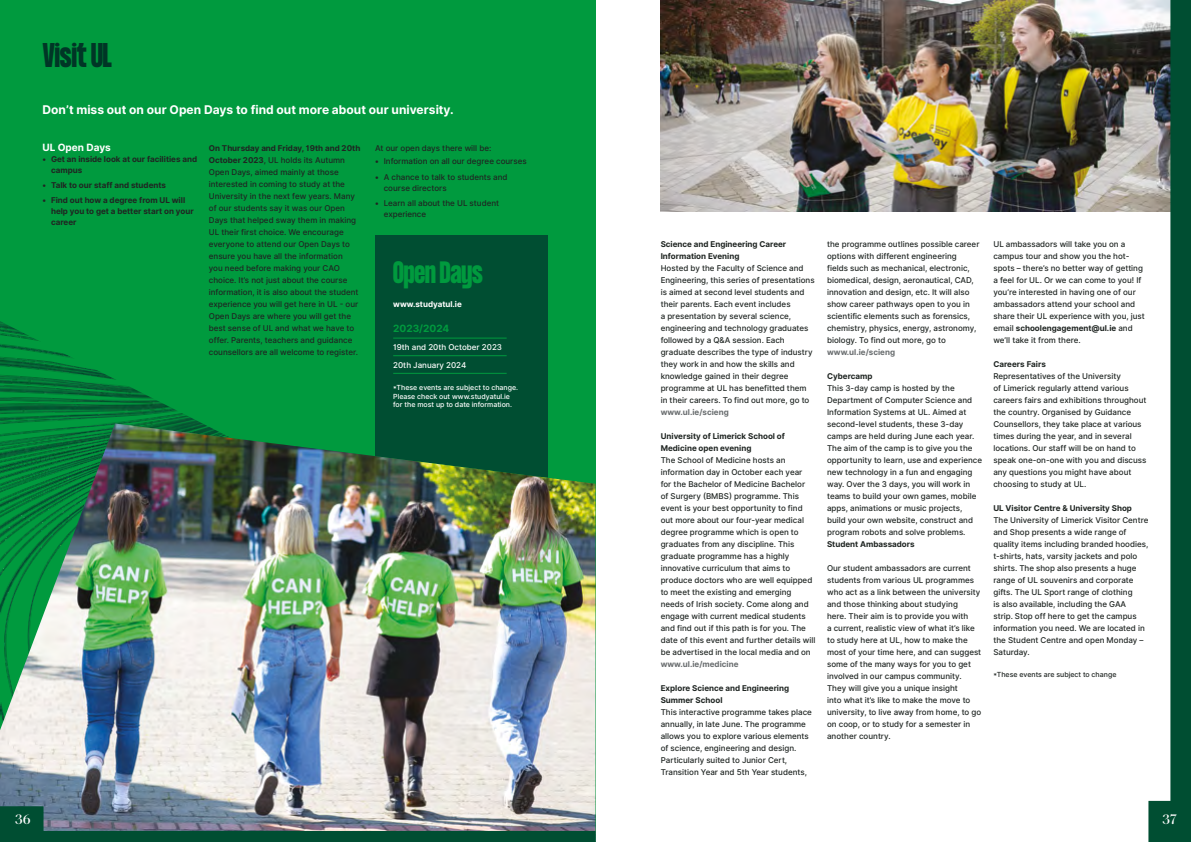
<style>
.page{position:relative;width:1191px;height:842px;background:#fff}
.page>*{position:absolute;margin:0;border:0;box-sizing:border-box;transform-origin:0 0}
.t1{font:700 30px "Formula Condensed";color:#003626}
.t2{font:700 27px "Formula Condensed";color:#009a3e}
.t3{font:500 14px "Saol Standard";color:#fff}
.t4{font:700 12px "Inter";color:#fff}
.t5{font:700 10px "Inter";color:#fff}
.t6{font:700 10px "Inter";color:#009a3e}
.t7{font:500 8px/12px "Inter";color:#1f2522}
.t8{font:700 8px/11px "Inter";color:#1f2522}
.t9{font:700 8px "Inter";color:#696d6f}
.t10{font:500 8px "Inter";color:#fff}
.t11{font:700 8px "Inter";color:#fff}
.t12{font:500 7px/8.4px "Inter";color:#fff}
.t13{font:500 7px "Inter";color:#1f2522}
.s1{font-weight:700}
</style>
<div class="page">
<div style="left:0;top:0;width:595px;height:842px;background:#009a3e"></div>
<img style="left:660px;top:0;width:488px;height:211px">
<div style="left:375px;top:235px;width:173px;height:250px;background:#004e32"></div>
<img style="left:0;top:321px;width:201px;height:102px">
<hr style="left:393px;top:355px;width:113px;height:1px;background:#009a3e">
<hr style="left:393px;top:338px;width:113px;height:1px;background:#009a3e">
<hr style="left:393px;top:373px;width:113px;height:1px;background:#009a3e">
<img style="left:0;top:423px;width:595px;height:383px">
<img style="left:0;top:806px;width:595px;height:36px">
<svg style="left:1148px;top:0;width:43px;height:842px"></svg>
<h1 class="t1" style="left:43px;top:37px;width:71px">Visit UL</h1>
<h3 class="t4" style="left:43px;top:101px;width:413px">Don’t miss out on our Open Days to find out more about our university.</h3>
<p class="t5" style="left:43px;top:140px;width:70px">UL Open Days</p>
<p class="t8" style="left:51px;top:153px;width:148px;text-indent:-9px">• Get an inside look at our facilities and campus</p>
<p class="t8" style="left:43px;top:180px;width:125px">• Talk to our staff and students</p>
<p class="t8" style="left:51px;top:195px;width:144px;text-indent:-9px">• Find out how a degree from UL will help you to get a better start on your career</p>
<p class="t7" style="left:209px;top:142px;width:153px"><span class="s1">On Thursday and Friday, 19th and 20th October 2023</span>, UL holds its Autumn Open Days, aimed mainly at those interested in coming to study at the University in the next few years. Many of our students say it was our Open Days that helped sway them in making UL their first choice. We encourage everyone to attend our Open Days to ensure you have all the information<br>you need before making your CAO choice. It’s not just about the course information, it is also about the student experience you will get here in UL - our Open Days are where you will get the best sense of UL and what we have to offer. Parents, teachers and guidance counsellors are all welcome to register.</p>
<p class="t7" style="left:375px;top:142px;width:118px">At our open days there will be:</p>
<p class="t7" style="left:375px;top:156px;width:153px">• Information on all our degree courses</p>
<p class="t7" style="left:384px;top:171px;width:125px;line-height:11px;text-indent:-9px">• A chance to talk to students and course directors</p>
<p class="t7" style="left:384px;top:198px;width:117px;line-height:11px;text-indent:-9px">• Learn all about the UL student experience</p>
<h2 class="t2" style="left:393px;top:256px;width:91px">Open Days</h2>
<p class="t11" style="left:393px;top:298px;width:70px">www.studyatul.ie</p>
<p class="t6" style="left:393px;top:321px;width:58px">2023/2024</p>
<p class="t10" style="left:393px;top:341px;width:110px">19th and 20th October 2023</p>
<p class="t10" style="left:393px;top:359px;width:75px">20th January 2024</p>
<p class="t12" style="left:393px;top:384px;width:126px">*These events are subject to change.<br>Please check out www.studyatul.ie for the most up to date information.</p>
<h3 class="t3" style="left:15px;top:809px;width:17px">36</h3>
<p class="t8" style="left:660px;top:238px;width:127px;line-height:12px">Science and Engineering Career<br>Information Evening</p>
<p class="t7" style="left:660px;top:262px;width:155px">Hosted by the Faculty of Science and Engineering, this series of presentations is aimed at second level students and their parents. Each event includes<br>a presentation by several science, engineering and technology graduates followed by a Q&amp;A session. Each graduate describes the type of industry they work in and how the skills and knowledge gained in their degree programme at UL has benefitted them in their careers. To find out more, go to</p>
<p class="t9" style="left:660px;top:406px;width:70px">www.ul.ie/scieng</p>
<p class="t8" style="left:660px;top:430px;width:126px;line-height:12px">University of Limerick School of<br>Medicine open evening</p>
<p class="t7" style="left:660px;top:454px;width:156px">The School of Medicine hosts an information day in October each year<br>for the Bachelor of Medicine Bachelor<br>of Surgery (BMBS) programme. This event is your best opportunity to find out more about our four-year medical degree programme which is open to graduates from any discipline. This graduate programme has a highly innovative curriculum that aims to produce doctors who are well equipped to meet the existing and emerging needs of Irish society. Come along and engage with current medical students and find out if this path is for you. The date of this event and further details will be advertised in the local media and on</p>
<p class="t9" style="left:660px;top:658px;width:79px">www.ul.ie/medicine</p>
<p class="t8" style="left:660px;top:682px;width:130px;line-height:12px">Explore Science and Engineering<br>Summer School</p>
<p class="t7" style="left:660px;top:706px;width:153px">This interactive programme takes place annually, in late June. The programme allows you to explore various elements of science, engineering and design.<br>Particularly suited to Junior Cert, Transition Year and 5th Year students,</p>
<p class="t7" style="left:827px;top:238px;width:154px">the programme outlines possible career options with different engineering fields such as mechanical, electronic, biomedical, design, aeronautical, CAD, innovation and design, etc. It will also show career pathways open to you in scientific elements such as forensics, chemistry, physics, energy, astronomy, biology. To find out more, go to</p>
<p class="t9" style="left:827px;top:346px;width:70px">www.ul.ie/scieng</p>
<p class="t8" style="left:827px;top:370px;width:47px">Cybercamp</p>
<p class="t7" style="left:827px;top:382px;width:156px">This 3-day camp is hosted by the Department of Computer Science and Information Systems at UL. Aimed at second-level students, these 3-day camps are held during June each year.<br>The aim of the camp is to give you the opportunity to learn, use and experience new technology in a fun and engaging way. Over the 3 days, you will work in teams to build your own games, mobile apps, animations or music projects, build your own website, construct and program robots and solve problems.</p>
<p class="t8" style="left:827px;top:538px;width:89px">Student Ambassadors</p>
<p class="t7" style="left:827px;top:562px;width:156px">Our student ambassadors are current students from various UL programmes who act as a link between the university and those thinking about studying<br>here. Their aim is to provide you with<br>a current, realistic view of what it’s like to study here at UL, how to make the most of your time here, and can suggest some of the many ways for you to get involved in our campus community.<br>They will give you a unique insight<br>into what it’s like to make the move to university, to live away from home, to go on coop, or to study for a semester in another country.</p>
<p class="t7" style="left:993px;top:238px;width:153px">UL ambassadors will take you on a campus tour and show you the hot&shy;spots – there’s no better way of getting a feel for UL. Or we can come to you! If you’re interested in having one of our ambassadors attend your school and share their UL experience with you, just email <span class="s1">schoolengagement@ul.ie</span> and we’ll take it from there.</p>
<p class="t8" style="left:993px;top:358px;width:54px">Careers Fairs</p>
<p class="t7" style="left:993px;top:370px;width:155px">Representatives of the University<br>of Limerick regularly attend various careers fairs and exhibitions throughout the country. Organised by Guidance Counsellors, they take place at various times during the year, and in several locations. Our staff will be on hand to speak one-on-one with you and discuss any questions you might have about choosing to study at UL.</p>
<p class="t8" style="left:993px;top:502px;width:140px">UL Visitor Centre &amp; University Shop</p>
<p class="t7" style="left:993px;top:514px;width:156px">The University of Limerick Visitor Centre and Shop presents a wide range of quality items including branded hoodies, t-shirts, hats, varsity jackets and polo shirts. The shop also presents a huge range of UL souvenirs and corporate gifts. The UL Sport range of clothing<br>is also available, including the GAA<br>strip. Stop off here to get the campus information you need. We are located in the Student Centre and open Monday – Saturday.</p>
<p class="t13" style="left:993px;top:669px;width:124px">*These events are subject to change</p>
<h3 class="t3" style="left:1162px;top:809px;width:16px">37</h3>
</div>
